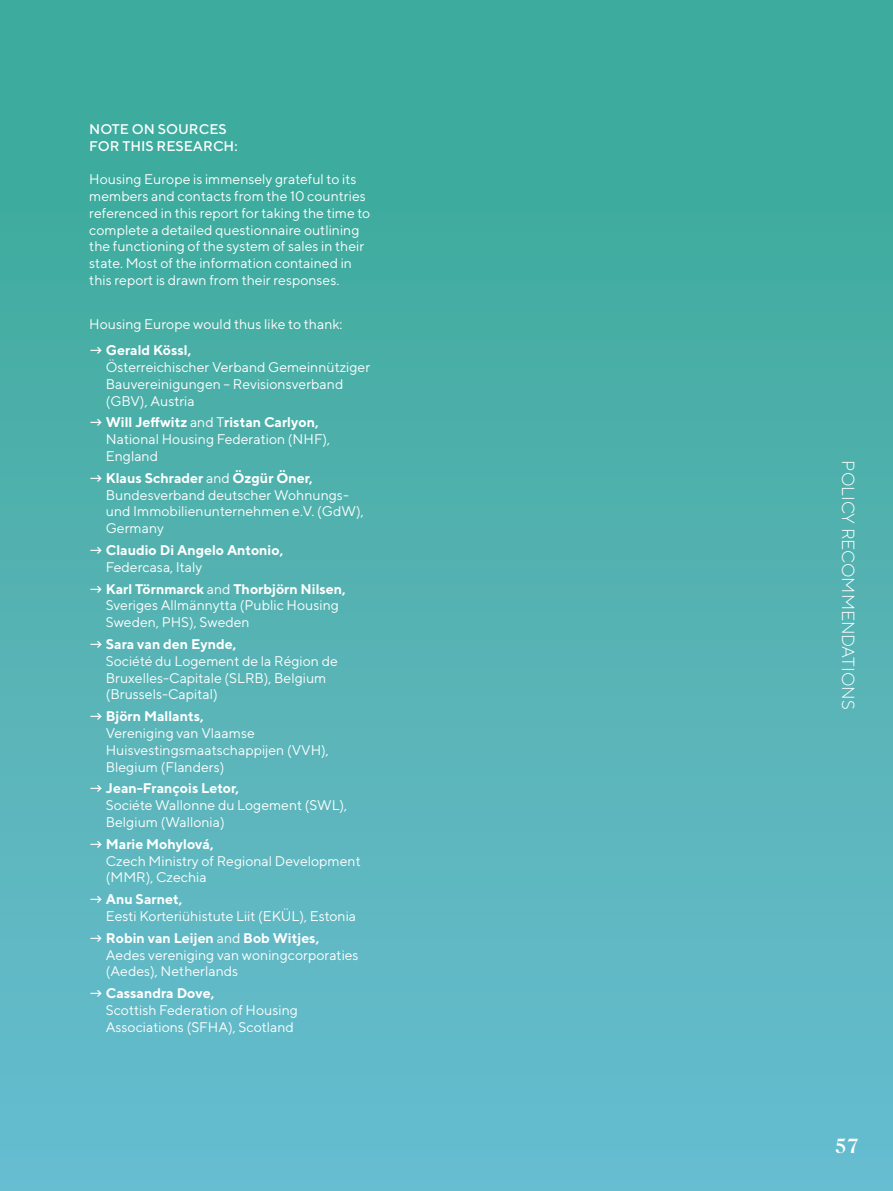
<style>
.page{position:relative;width:893px;height:1191px;background:#fff}
.page>*{position:absolute;margin:0;border:0;box-sizing:border-box;transform-origin:0 0}
.t1{font:500 21px "Caslon Two Twenty Four";color:#fff}
.t2{font:300 17.5px "TT Norms";color:#fff}
.t3{font:14px/16.8px "TT Norms";color:#fff}
.t4{font:700 14px/16.8px "TT Norms";color:#fff}
.t5{font:500 14px/16.8px "TT Norms";color:#fff}
.s1{font-weight:500}
.s2{font-weight:700}
.s3{font-weight:400}
</style>
<div class="page">
<div style="left:0;top:0;width:893px;height:1191px;background:linear-gradient(to bottom,#3aa998,#6abccf)"></div>
<p class="t5" style="left:89px;top:120px;width:150px">NOTE ON SOURCES<br>FOR THIS RESEARCH:</p>
<p class="t3" style="left:89px;top:171px;width:283px">Housing Europe is immensely grateful to its members and contacts from the 10 countries referenced in this report for taking the time to complete a detailed questionnaire outlining the functioning of the system of sales in their state. Most of the information contained in this report is drawn from their responses.</p>
<p class="t3" style="left:89px;top:315px;width:255px">Housing Europe would thus like to thank:</p>
<p class="t3" style="left:106px;top:342px;width:266px;text-indent:-17px"><span class="s1">→</span> <span class="s2">Gerald Kössl,<br></span>Österreichischer Verband Gemeinnütziger<br>Bauvereinigungen – Revisionsverband (GBV), Austria</p>
<p class="t3" style="left:106px;top:414px;width:226px;text-indent:-17px"><span class="s1">→</span> <span class="s2">Will Jeffwitz</span> and T<span class="s2">ristan Carlyon,<br></span>National Housing Federation (NHF),<br>England</p>
<p class="t3" style="left:106px;top:469px;width:259px;text-indent:-17px"><span class="s1">→</span> <span class="s2">Klaus Schrader</span> and <span class="s2">Özgür Öner,<br></span>Bundesverband deutscher Wohnungs&shy;und Immobilienunternehmen e.V. (GdW),<br>Germany</p>
<p class="t4" style="left:106px;top:541px;width:179px;text-indent:-17px"><span class="s1">→</span> Claudio Di Angelo Antonio,<br><span class="s3">Federcasa, Italy</span></p>
<p class="t3" style="left:106px;top:580px;width:242px;text-indent:-17px"><span class="s1">→</span> <span class="s2">Karl Törnmarck</span> and <span class="s2">Thorbjörn Nilsen,<br></span>Sveriges Allmännytta (Public Housing<br>Sweden, PHS), Sweden</p>
<p class="t3" style="left:106px;top:635px;width:234px;text-indent:-17px"><span class="s1">→</span> <span class="s2">Sara van den Eynde,<br></span>Société du Logement de la Région de<br>Bruxelles-Capitale (SLRB), Belgium (Brussels-Capital)</p>
<p class="t3" style="left:106px;top:707px;width:225px;text-indent:-17px"><span class="s1">→</span> <span class="s2">Björn Mallants,<br></span>Vereniging van Vlaamse<br>Huisvestingsmaatschappijen (VVH),<br>Blegium (Flanders)</p>
<p class="t3" style="left:106px;top:779px;width:243px;text-indent:-17px"><span class="s1">→</span> <span class="s2">Jean-François Letor,<br></span>Sociéte Wallonne du Logement (SWL),<br>Belgium (Wallonia)</p>
<p class="t3" style="left:106px;top:835px;width:256px;text-indent:-17px"><span class="s1">→</span> <span class="s2">Marie Mohylová,<br></span>Czech Ministry of Regional Development (MMR), Czechia</p>
<p class="t3" style="left:106px;top:890px;width:252px;text-indent:-17px"><span class="s1">→</span> <span class="s2">Anu Sarnet,<br></span>Eesti Korteriühistute Liit (EKÜL), Estonia</p>
<p class="t3" style="left:106px;top:929px;width:254px;text-indent:-17px"><span class="s1">→</span> <span class="s2">Robin van Leijen</span> and <span class="s2">Bob Witjes,<br></span>Aedes vereniging van woningcorporaties (Aedes), Netherlands</p>
<p class="t3" style="left:106px;top:984px;width:194px;text-indent:-17px"><span class="s1">→</span> <span class="s2">Cassandra Dove,<br></span>Scottish Federation of Housing<br>Associations (SFHA), Scotland</p>
<p class="t2" style="left:859px;top:460px;width:251px;rotate:90deg">POLICY RECOMMENDATIONS</p>
<h1 class="t1" style="left:835px;top:1133px;width:26px">57</h1>
</div>
